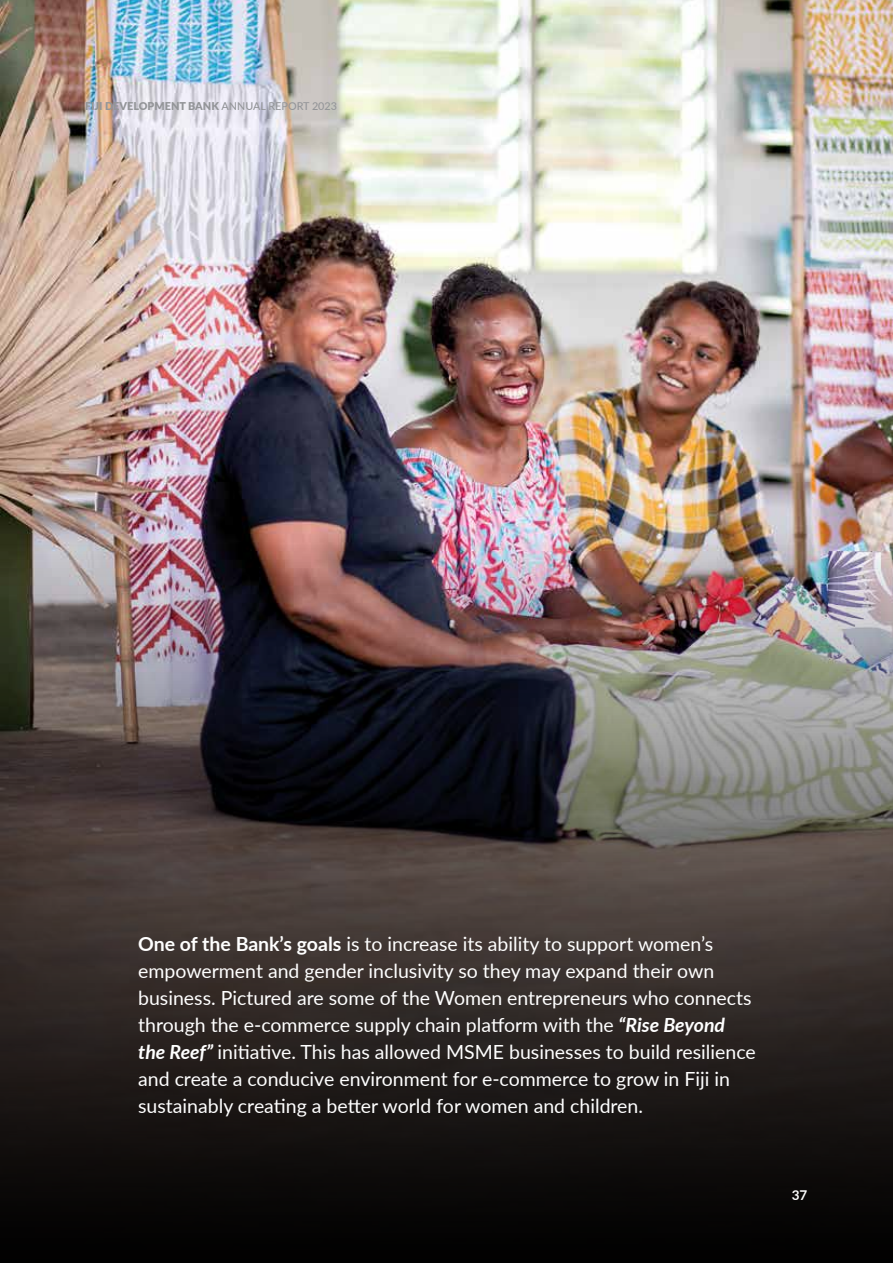
<style>
.page{position:relative;width:893px;height:1263px;background:#fff}
.page>*{position:absolute;margin:0;border:0;box-sizing:border-box;transform-origin:0 0}
.t1{font:19.5px/27px "Lato";color:#fff}
.t2{font:700 13.5px "Lato";color:#fff}
.t3{font:900 10.8px "Lato";color:#939598}
.s1{font-weight:500}
.s2{font-weight:700}
.s3{font-weight:700;font-style:italic}
</style>
<div class="page">
<img style="left:0;top:0;width:893px;height:544px">
<img style="left:0;top:544px;width:893px;height:719px">
<p class="t3" style="left:85px;top:98px;width:254px">FIJI DEVELOPMENT BANK <span class="s1">ANNUAL REPORT 2023</span></p>
<p class="t1" style="left:138px;top:930px;width:619px"><span class="s2">One of the Bank’s goals</span> is to increase its ability to support women’s empowerment and gender inclusivity so they may expand their own business. Pictured are some of the Women entrepreneurs who connects through the e-commerce supply chain platform with the <span class="s3">“Rise Beyond the Reef”</span> initiative. This has allowed MSME businesses to build resilience and create a conducive environment for e-commerce to grow in Fiji in sustainably creating a better world for women and children.</p>
<p class="t2" style="left:792px;top:1185px;width:17px">37</p>
</div>
